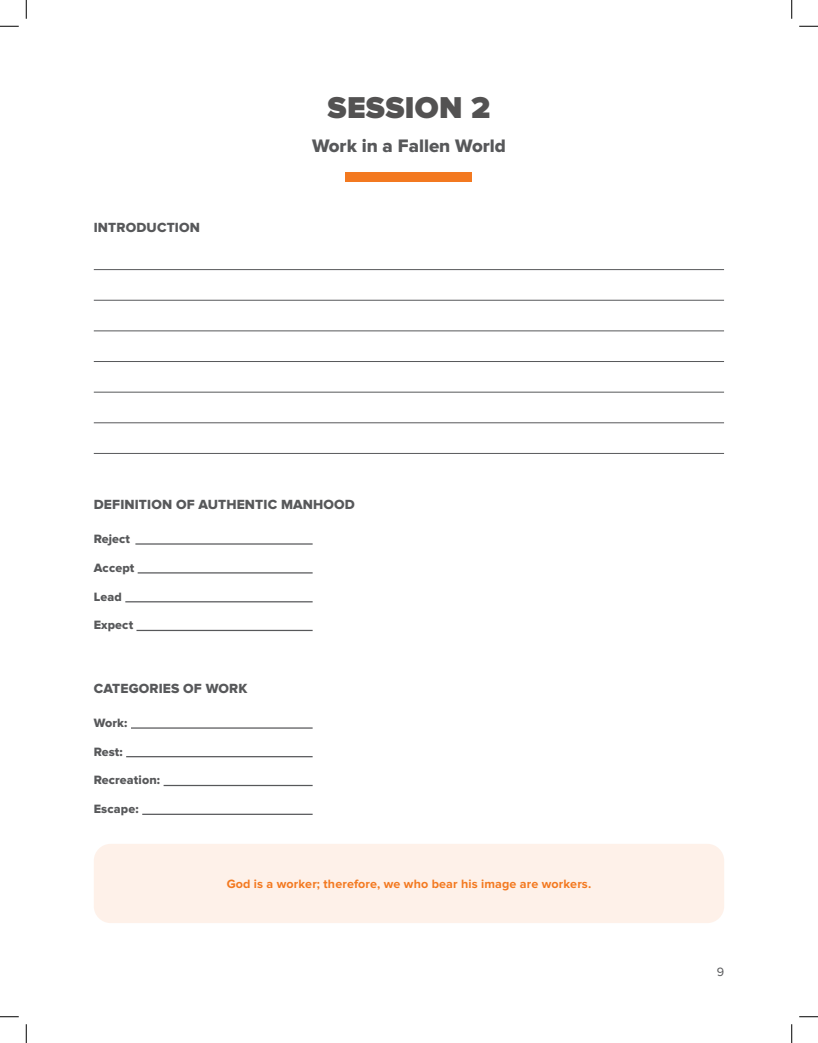
<style>
.page{position:relative;width:818px;height:1043px;background:#fff}
.page>*{position:absolute;margin:0;border:0;box-sizing:border-box;transform-origin:0 0}
.Page_Title{font:900 31.25px "Proxima Nova";letter-spacing:.01em;color:#535252}
.Page_Sub_Title{font:18.75px "Proxima Nova Extrabld";color:#57585a}
.Paragraph_Header_1{font:13.75px "Proxima Nova Extrabld";letter-spacing:.01em;color:#57585a}
.Orange_Text{font:700 12.5px "Proxima Nova";letter-spacing:.01em;color:#f37920}
.Paragraph_Header_2{font:12.5px "Proxima Nova Extrabld";letter-spacing:.01em;color:#57585a}
.t1{font:12.5px "Proxima Nova";color:#57585a}
</style>
<div class="page">
<div style="left:345px;top:172px;width:127px;height:9px;background:#f37920"></div>
<div style="left:94px;top:843px;width:630px;height:80px;background:#fef1e9;border-radius:17px"></div>
<hr style="left:94px;top:269px;width:630px;height:1px;background:#57585a">
<hr style="left:94px;top:300px;width:630px;height:1px;background:#57585a">
<hr style="left:94px;top:331px;width:630px;height:1px;background:#57585a">
<hr style="left:94px;top:361px;width:630px;height:1px;background:#57585a">
<hr style="left:94px;top:392px;width:630px;height:1px;background:#57585a">
<hr style="left:94px;top:422px;width:630px;height:1px;background:#57585a">
<hr style="left:94px;top:453px;width:630px;height:1px;background:#57585a">
<hr style="left:131px;top:727px;width:181px;height:1px;background:#57585a">
<hr style="left:135px;top:543px;width:177px;height:1px;background:#57585a">
<hr style="left:126px;top:756px;width:186px;height:1px;background:#57585a">
<hr style="left:164px;top:785px;width:148px;height:1px;background:#57585a">
<hr style="left:142px;top:813px;width:170px;height:2px;background:#57585a">
<hr style="left:138px;top:572px;width:174px;height:1px;background:#57585a">
<hr style="left:125px;top:601px;width:187px;height:1px;background:#57585a">
<hr style="left:136px;top:630px;width:176px;height:1px;background:#57585a">
<svg style="left:0;top:25px;width:19px;height:2px"></svg>
<svg style="left:799px;top:25px;width:19px;height:2px"></svg>
<svg style="left:0;top:1016px;width:19px;height:1px"></svg>
<svg style="left:799px;top:1016px;width:19px;height:1px"></svg>
<svg style="left:25px;top:0;width:2px;height:19px"></svg>
<svg style="left:25px;top:1024px;width:2px;height:18px"></svg>
<svg style="left:791px;top:0;width:1px;height:19px"></svg>
<svg style="left:791px;top:1024px;width:1px;height:18px"></svg>
<p class="Paragraph_Header_1" style="left:94px;top:219px;width:108px">INTRODUCTION</p>
<p class="Page_Title" style="left:327px;top:90px;width:164px">SESSION 2</p>
<p class="Page_Sub_Title" style="left:312px;top:135px;width:195px">Work in a Fallen World</p>
<p class="Paragraph_Header_1" style="left:94px;top:496px;width:262px">DEFINITION OF AUTHENTIC MANHOOD</p>
<p class="Paragraph_Header_2" style="left:94px;top:531px;width:38px">Reject</p>
<p class="Paragraph_Header_2" style="left:94px;top:560px;width:42px">Accept</p>
<p class="Paragraph_Header_2" style="left:94px;top:589px;width:30px">Lead</p>
<p class="Paragraph_Header_2" style="left:94px;top:618px;width:41px">Expect</p>
<p class="Paragraph_Header_1" style="left:94px;top:680px;width:155px">CATEGORIES OF WORK</p>
<p class="Paragraph_Header_2" style="left:94px;top:715px;width:35px">Work:</p>
<p class="Paragraph_Header_2" style="left:94px;top:744px;width:31px">Rest:</p>
<p class="Paragraph_Header_2" style="left:94px;top:773px;width:68px">Recreation:</p>
<p class="Paragraph_Header_2" style="left:94px;top:801px;width:46px">Escape:</p>
<p class="Orange_Text" style="left:227px;top:876px;width:366px">God is a worker; therefore, we who bear his image are workers.</p>
<p class="t1" style="left:716px;top:964px;width:9px">9</p>
</div>
